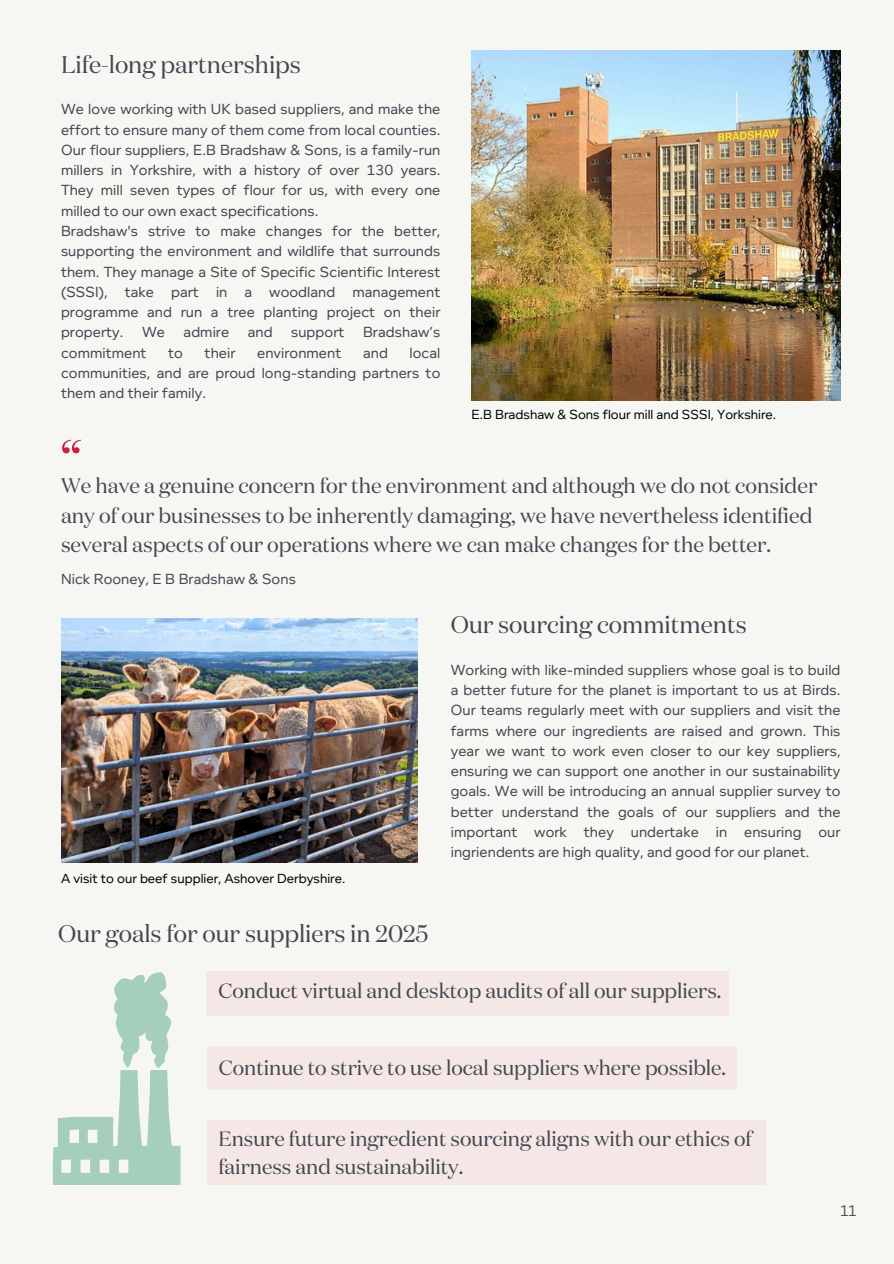
<style>
.page{position:relative;width:894px;height:1264px;background:#fff}
.page>*{position:absolute;margin:0;border:0;box-sizing:border-box;transform-origin:0 0}
.t1{font:52.5px "Domaine Display";color:#c72245}
.t2{font:24px "Domaine Display";color:#424750}
.t3{font:21px/29.2px "Domaine Display";color:#424750}
.t4{font:20.7px/28.2px "Domaine Display";color:#424750}
.t5{font:15px/20.2px "Foundry Context";letter-spacing:.005em;color:#424750;text-align:justify}
.t6{font:15px "Canva Sans";color:#545454}
.t7{font:13.5px "Foundry Context";color:#000}
</style>
<div class="page">
<div style="left:0;top:0;width:893px;height:1263px;background:#f6f6f3"></div>
<img style="left:471px;top:50px;width:369px;height:350px">
<img style="left:61px;top:618px;width:357px;height:244px">
<div style="left:207px;top:971px;width:521px;height:45px;background:#f4e7e5"></div>
<div style="left:207px;top:1120px;width:558px;height:64px;background:#f4e7e5"></div>
<div style="left:207px;top:1046px;width:529px;height:44px;background:#f4e7e5"></div>
<svg style="left:53px;top:972px;width:127px;height:212px"></svg>
<p class="t2" style="left:61px;top:48px;width:241px">Life-long partnerships</p>
<h3 class="t5" style="left:61px;top:100px;width:381px;text-align:left">We love working with UK based suppliers, and make the effort to ensure many of them come from local counties.<br>Our flour suppliers, E.B Bradshaw &amp; Sons, is a family-run millers in Yorkshire, with a history of over 130 years.<br>They mill seven types of flour for us, with every one milled to our own exact specifications.<br>Bradshaw's strive to make changes for the better, supporting the environment and wildlife that surrounds them. They manage a Site of Specific Scientific Interest (SSSI), take part in a woodland management programme and run a tree planting project on their property. We admire and support Bradshaw’s commitment</h3>
<h3 class="t5" style="left:61px;top:343px;width:381px;text-indent:348px">local communities, and are proud long-standing partners to them and their family.</h3>
<h3 class="t5" style="left:168px;top:343px;width:16px">to</h3>
<h3 class="t5" style="left:204px;top:343px;width:32px">their</h3>
<h3 class="t5" style="left:257px;top:343px;width:86px">environment</h3>
<h3 class="t5" style="left:363px;top:343px;width:26px">and</h3>
<h3 class="t1" style="left:61px;top:424px;width:22px">“</h3>
<p class="t7" style="left:471px;top:406px;width:306px">E.B Bradshaw &amp; Sons flour mill and SSSI, Yorkshire.</p>
<h2 class="t3" style="left:61px;top:471px;width:757px">We have a genuine concern for the environment and although we do not consider any of our businesses to be inherently damaging, we have nevertheless identified several aspects of our operations where we can make changes for the better.</h2>
<p class="t5" style="left:61px;top:569px;width:236px">Nick Rooney, E B Bradshaw &amp; Sons</p>
<h2 class="t7" style="left:61px;top:871px;width:286px">A visit to our beef supplier, Ashover Derbyshire.</h2>
<p class="t2" style="left:58px;top:917px;width:372px">Our goals for our suppliers in 2025</p>
<p class="t2" style="left:450px;top:608px;width:297px">Our sourcing commitments</p>
<p class="t5" style="left:450px;top:660px;width:391px">Working with like-minded suppliers whose goal is to build a better future for the planet is important to us at Birds.<br>Our teams regularly meet with our suppliers and visit the farms where our ingredients are raised and grown. This year we want to work even closer to our key suppliers, ensuring we can support one another in our sustainability goals. We will be introducing an annual supplier survey to better understand the goals of our suppliers and the important work they undertake in ensuring our ingriendents are high quality, and good for our planet.</p>
<h1 class="t4" style="left:218px;top:976px;width:504px">Conduct virtual and desktop audits of all our suppliers.</h1>
<h3 class="t4" style="left:219px;top:1052px;width:508px">Continue to strive to use local suppliers where possible.</h3>
<h1 class="t4" style="left:218px;top:1123px;width:534px">Ensure future ingredient sourcing aligns with our ethics of fairness and sustainability.</h1>
<h1 class="t6" style="left:840px;top:1199px;width:17px">11</h1>
</div>
